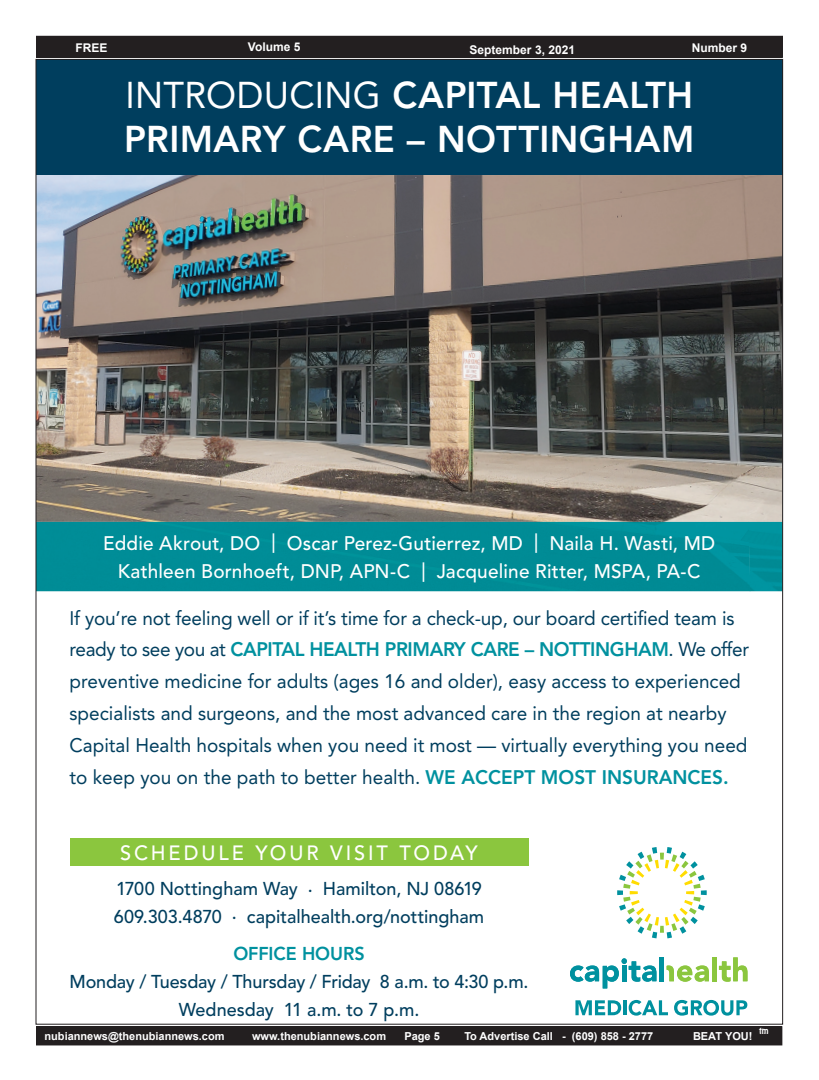
<style>
.page{position:relative;width:819px;height:1080px;background:#fff}
.page>*{position:absolute;margin:0;border:0;box-sizing:border-box;transform-origin:0 0}
.t1{font:800 37px/43.2px "Avenir LT Std";letter-spacing:.01em;color:#fff}
.t2{font:500 20.6px "Avenir LT Std";letter-spacing:.14em;color:#fff}
.t3{font:19.5px/31.9px "Avenir LT Std";color:#003e5e}
.t4{font:500 19.5px/28.8px "Avenir LT Std";letter-spacing:.01em;color:#fff;text-align:center}
.t5{font:500 18.5px/27.7px "Avenir LT Std";letter-spacing:-.005em;color:#003e5e}
.t6{font:800 18.5px "Avenir LT Std";letter-spacing:-.005em;color:#00919f}
.t7{font:700 12px "Arial";color:#fff}
.t8{font:700 11px "Arial";color:#fff}
.t9{font:8px "Hobo Std";color:#fff}
.s1{font-weight:400}
.s2{font-weight:800;color:#00919f}
</style>
<div class="page">
<div style="left:36px;top:36px;width:746px;height:21px;background:#231f20"></div>
<div style="left:36px;top:36px;width:747px;height:22px;border:1px solid #231f20"></div>
<div style="left:36px;top:1027px;width:746px;height:18px;background:#231f20"></div>
<div style="left:36px;top:1026px;width:746px;height:19px;border:1px solid #231f20"></div>
<img style="left:38px;top:175px;width:743px;height:347px">
<div style="left:36px;top:59px;width:747px;height:116px;background:#003e5e"></div>
<hr style="left:660px;top:957px;width:4px;height:24px;background:#00919f">
<div style="left:712px;top:957px;width:5px;height:24px;background:#8bc63e"></div>
<svg style="left:617px;top:847px;width:90px;height:91px"></svg>
<svg style="left:570px;top:958px;width:86px;height:31px"></svg>
<svg style="left:719px;top:957px;width:29px;height:25px"></svg>
<svg style="left:667px;top:965px;width:42px;height:17px"></svg>
<svg style="left:575px;top:1000px;width:46px;height:15px"></svg>
<hr style="left:623px;top:1000px;width:4px;height:15px;background:#00919f">
<svg style="left:629px;top:1000px;width:39px;height:16px"></svg>
<svg style="left:674px;top:1000px;width:73px;height:16px"></svg>
<div style="left:70px;top:838px;width:459px;height:28px;background:#8bc63e"></div>
<div style="left:38px;top:522px;width:743px;height:69px;background:#008c96"></div>
<p class="t7" style="left:76px;top:39px;width:34px">FREE</p>
<p class="t7" style="left:248px;top:38px;width:54px">Volume 5</p>
<p class="t7" style="left:470px;top:41px;width:107px">September 3, 2021</p>
<p class="t7" style="left:692px;top:39px;width:57px">Number 9</p>
<h1 class="t1" style="left:124px;top:74px;width:572px"><span class="s1">INTRODUCING</span> CAPITAL HEALTH<br>PRIMARY CARE – NOTTINGHAM</h1>
<p class="t4" style="left:103px;top:529px;width:614px">Eddie Akrout, DO | Oscar Perez-Gutierrez, MD | Naila H. Wasti, MD<br>Kathleen Bornhoeft, DNP, APN-C | Jacqueline Ritter, MSPA, PA-C</p>
<p class="t3" style="left:70px;top:602px;width:681px">If you’re not feeling well or if it’s time for a check-up, our board certified team is ready to see you at <span class="s2">CAPITAL HEALTH PRIMARY CARE – NOTTINGHAM</span>. We offer preventive medicine for adults (ages 16 and older), easy access to experienced specialists and surgeons, and the most advanced care in the region at nearby Capital Health hospitals when you need it most — virtually everything you need to keep you on the path to better health. <span class="s2">WE ACCEPT MOST INSURANCES.</span></p>
<p class="t2" style="left:120px;top:841px;width:359px">SCHEDULE YOUR VISIT TODAY</p>
<p class="t5" style="left:114px;top:876px;width:372px">1700 Nottingham Way . Hamilton, NJ 08619<br>609.303.4870 . capitalhealth.org/nottingham</p>
<p class="t6" style="left:233px;top:943px;width:133px">OFFICE HOURS</p>
<p class="t5" style="left:70px;top:968px;width:460px;text-align:center">Monday / Tuesday / Thursday / Friday 8 a.m. to 4:30 p.m.<br>Wednesday 11 a.m. to 7 p.m.</p>
<p class="t9" style="left:759px;top:1026px;width:11px">tm</p>
<p class="t8" style="left:45px;top:1029px;width:182px">nubiannews@thenubiannews.com</p>
<p class="t8" style="left:252px;top:1029px;width:136px">www.thenubiannews.com</p>
<p class="t8" style="left:404px;top:1029px;width:37px">Page 5</p>
<p class="t8" style="left:464px;top:1029px;width:190px">To Advertise Call - (609) 858 - 2777</p>
<p class="t8" style="left:693px;top:1029px;width:61px">BEAT YOU!</p>
</div>
